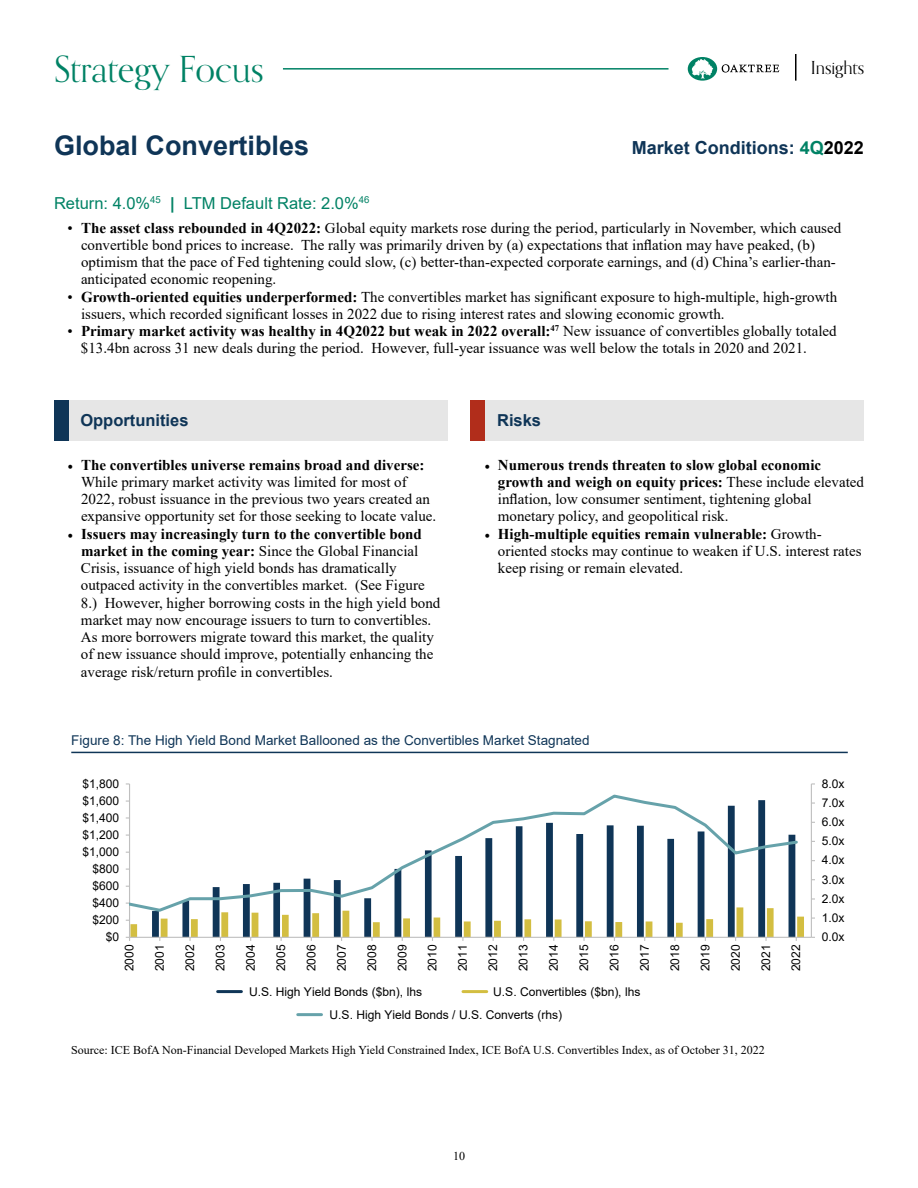
<style>
.page{position:relative;width:918px;height:1188px;background:#fff}
.page>*{position:absolute;margin:0;border:0;box-sizing:border-box;transform-origin:0 0}
.t1{font:36px "Orpheus Pro";color:#008265}
.t2{font:700 27px "Arial";color:#0f3557}
.t3{font:700 18px "Arial";color:#0f3557}
.t4{font:18px "Orpheus Pro";color:#000}
.t5{font:16.5px "Arial";color:#008265}
.t6{font:700 16.5px "Arial";color:#0f3557}
.t7{font:15px/17.2px "Times New Roman";color:#000}
.t8{font:13.5px "Arial";color:#0f3557}
.t9{font:12px/23px "Arial";letter-spacing:-.005em;color:#000}
.t10{font:12px "Times New Roman";color:#000}
.s1{color:#008265}
.s2{color:#000}
.s3{font-weight:700}
.s4{font-family:"Minion Pro"}
</style>
<div class="page">
<svg style="left:688px;top:57px;width:91px;height:24px"></svg>
<hr style="left:795px;top:54px;width:2px;height:27px;background:#000">
<hr style="left:283px;top:68px;width:386px;height:2px;background:#008265">
<div style="left:471px;top:401px;width:393px;height:40px;background:#e6e6e6"></div>
<div style="left:55px;top:401px;width:393px;height:40px;background:#e6e6e6"></div>
<div style="left:54px;top:401px;width:14px;height:40px;background:#0f3557"></div>
<div style="left:471px;top:401px;width:14px;height:40px;background:#b12d1b"></div>
<hr style="left:71px;top:752px;width:777px;height:1px;background:#0f3557">
<hr style="left:811px;top:784px;width:1px;height:153px;background:#bfbfbf">
<hr style="left:129px;top:784px;width:1px;height:153px;background:#bfbfbf">
<hr style="left:130px;top:937px;width:681px;height:1px;background:#bfbfbf">
<svg style="left:126px;top:903px;width:678px;height:38px"></svg>
<svg style="left:129px;top:794px;width:671px;height:119px"></svg>
<hr style="left:218px;top:990px;width:23px;height:3px;background:#0f3557">
<hr style="left:463px;top:990px;width:24px;height:3px;background:#d3be41">
<hr style="left:298px;top:1013px;width:24px;height:3px;background:#66a2aa">
<h1 class="t1" style="left:54px;top:47px;width:211px">Strategy Focus</h1>
<p class="t4" style="left:811px;top:56px;width:55px">Insights</p>
<h2 class="t2" style="left:54px;top:127px;width:257px">Global Convertibles</h2>
<p class="t3" style="left:632px;top:135px;width:234px">Market Conditions: <span class="s1">4Q</span><span class="s2">2022</span></p>
<p class="t5" style="left:54px;top:192px;width:317px">Return: 4.0%<sup>45</sup> <span class="s3">|</span> LTM Default Rate: 2.0%<sup>46</sup></p>
<p class="t7" style="left:81px;top:219px;width:762px;text-indent:-14px">• <span class="s3">The asset class rebounded in 4Q2022:</span> Global equity markets rose during the period, particularly in November, which caused convertible bond prices to increase. The rally was primarily driven by (a) expectations that inflation may have peaked, (b) optimism that the pace of Fed tightening could slow, (c) better-than-expected corporate earnings, and (d) China’s earlier-than&shy;anticipated economic reopening.</p>
<p class="t7" style="left:81px;top:288px;width:758px;text-indent:-14px">• <span class="s3">Growth-oriented equities underperformed:</span> The convertibles market has significant exposure to high-multiple, high-growth issuers, which recorded significant losses in 2022 due to rising interest rates and slowing economic growth.</p>
<p class="t7" style="left:81px;top:322px;width:757px;text-indent:-13px">• <span class="s3">Primary market activity was healthy in 4Q2022 but weak in 2022 overall:</span><sup>47</sup> New issuance of convertibles globally totaled $13.4bn across 31 new deals during the period. However, full-year issuance was well below the totals in 2020 and 2021.</p>
<p class="t6" style="left:80px;top:408px;width:110px">Opportunities</p>
<p class="t6" style="left:497px;top:408px;width:46px">Risks</p>
<p class="t7" style="left:81px;top:456px;width:357px;text-indent:-14px"><span class="s4">•</span> <span class="s3">The convertibles universe remains broad and diverse:<br></span>While primary market activity was limited for most of 2022, robust issuance in the previous two years created an expansive opportunity set for those seeking to locate value.</p>
<p class="t7" style="left:81px;top:525px;width:361px;text-indent:-13px"><span class="s4">•</span> <span class="s3">Issuers may increasingly turn to the convertible bond market in the coming year:</span> Since the Global Financial Crisis, issuance of high yield bonds has dramatically outpaced activity in the convertibles market. (See Figure 8.) However, higher borrowing costs in the high yield bond market may now encourage issuers to turn to convertibles.<br>As more borrowers migrate toward this market, the quality of new issuance should improve, potentially enhancing the average risk/return profile in convertibles.</p>
<p class="t7" style="left:498px;top:456px;width:368px;text-indent:-14px"><span class="s4">•</span> <span class="s3">Numerous trends threaten to slow global economic growth and weigh on equity prices:</span> These include elevated inflation, low consumer sentiment, tightening global monetary policy, and geopolitical risk.</p>
<p class="t7" style="left:498px;top:525px;width:365px;text-indent:-13px"><span class="s4">•</span> <span class="s3">High-multiple equities remain vulnerable:</span> Growth&shy;oriented stocks may continue to weaken if U.S. interest rates keep rising or remain elevated.</p>
<p class="t8" style="left:71px;top:731px;width:520px">Figure 8: The High Yield Bond Market Ballooned as the Convertibles Market Stagnated</p>
<p class="t9" style="left:82px;top:772px;width:38px">$1,800</p>
<p class="t9" style="left:82px;top:789px;width:38px">$1,600</p>
<p class="t9" style="left:82px;top:806px;width:38px">$1,400</p>
<p class="t9" style="left:82px;top:823px;width:38px">$1,200</p>
<p class="t9" style="left:82px;top:840px;width:38px">$1,000</p>
<p class="t9" style="left:92px;top:857px;width:28px">$800</p>
<p class="t9" style="left:92px;top:874px;width:28px">$600</p>
<p class="t9" style="left:92px;top:891px;width:28px">$400</p>
<p class="t9" style="left:92px;top:908px;width:28px">$200</p>
<p class="t9" style="left:106px;top:925px;width:15px">$0</p>
<p class="t9" style="left:118px;top:971px;width:28px;rotate:-90deg">2000</p>
<p class="t9" style="left:148px;top:971px;width:28px;rotate:-90deg">2001</p>
<p class="t9" style="left:178px;top:971px;width:28px;rotate:-90deg">2002</p>
<p class="t9" style="left:209px;top:971px;width:28px;rotate:-90deg">2003</p>
<p class="t9" style="left:239px;top:971px;width:28px;rotate:-90deg">2004</p>
<p class="t9" style="left:269px;top:971px;width:28px;rotate:-90deg">2005</p>
<p class="t9" style="left:300px;top:971px;width:28px;rotate:-90deg">2006</p>
<p class="t9" style="left:330px;top:971px;width:28px;rotate:-90deg">2007</p>
<p class="t9" style="left:360px;top:971px;width:28px;rotate:-90deg">2008</p>
<p class="t9" style="left:391px;top:971px;width:28px;rotate:-90deg">2009</p>
<p class="t9" style="left:421px;top:971px;width:28px;rotate:-90deg">2010</p>
<p class="t9" style="left:451px;top:971px;width:28px;rotate:-90deg">2011</p>
<p class="t9" style="left:481px;top:971px;width:28px;rotate:-90deg">2012</p>
<p class="t9" style="left:512px;top:971px;width:28px;rotate:-90deg">2013</p>
<p class="t9" style="left:542px;top:971px;width:28px;rotate:-90deg">2014</p>
<p class="t9" style="left:572px;top:971px;width:28px;rotate:-90deg">2015</p>
<p class="t9" style="left:603px;top:971px;width:28px;rotate:-90deg">2016</p>
<p class="t9" style="left:633px;top:971px;width:28px;rotate:-90deg">2017</p>
<p class="t9" style="left:663px;top:971px;width:28px;rotate:-90deg">2018</p>
<p class="t9" style="left:694px;top:971px;width:28px;rotate:-90deg">2019</p>
<p class="t9" style="left:724px;top:971px;width:28px;rotate:-90deg">2020</p>
<p class="t9" style="left:754px;top:971px;width:28px;rotate:-90deg">2021</p>
<p class="t9" style="left:785px;top:971px;width:28px;rotate:-90deg">2022</p>
<p class="t9" style="left:249px;top:980px;width:175px">U.S. High Yield Bonds ($bn), lhs</p>
<p class="t9" style="left:330px;top:980px;width:313px;text-indent:164px">U.S. Convertibles ($bn), lhs<br>U.S. High Yield Bonds / U.S. Converts (rhs)</p>
<p class="t10" style="left:71px;top:1041px;width:695px">Source: ICE BofA Non-Financial Developed Markets High Yield Constrained Index, ICE BofA U.S. Convertibles Index, as of October 31, 2022</p>
<p class="t9" style="left:822px;top:772px;width:24px">8.0x</p>
<p class="t9" style="left:822px;top:791px;width:24px">7.0x</p>
<p class="t9" style="left:822px;top:810px;width:24px">6.0x</p>
<p class="t9" style="left:822px;top:829px;width:24px">5.0x</p>
<p class="t9" style="left:822px;top:849px;width:24px">4.0x</p>
<p class="t9" style="left:822px;top:868px;width:24px">3.0x</p>
<p class="t9" style="left:822px;top:887px;width:24px">2.0x</p>
<p class="t9" style="left:822px;top:906px;width:24px">1.0x</p>
<p class="t9" style="left:822px;top:925px;width:24px">0.0x</p>
<p class="t10" style="left:453px;top:1148px;width:13px">10</p>
</div>
